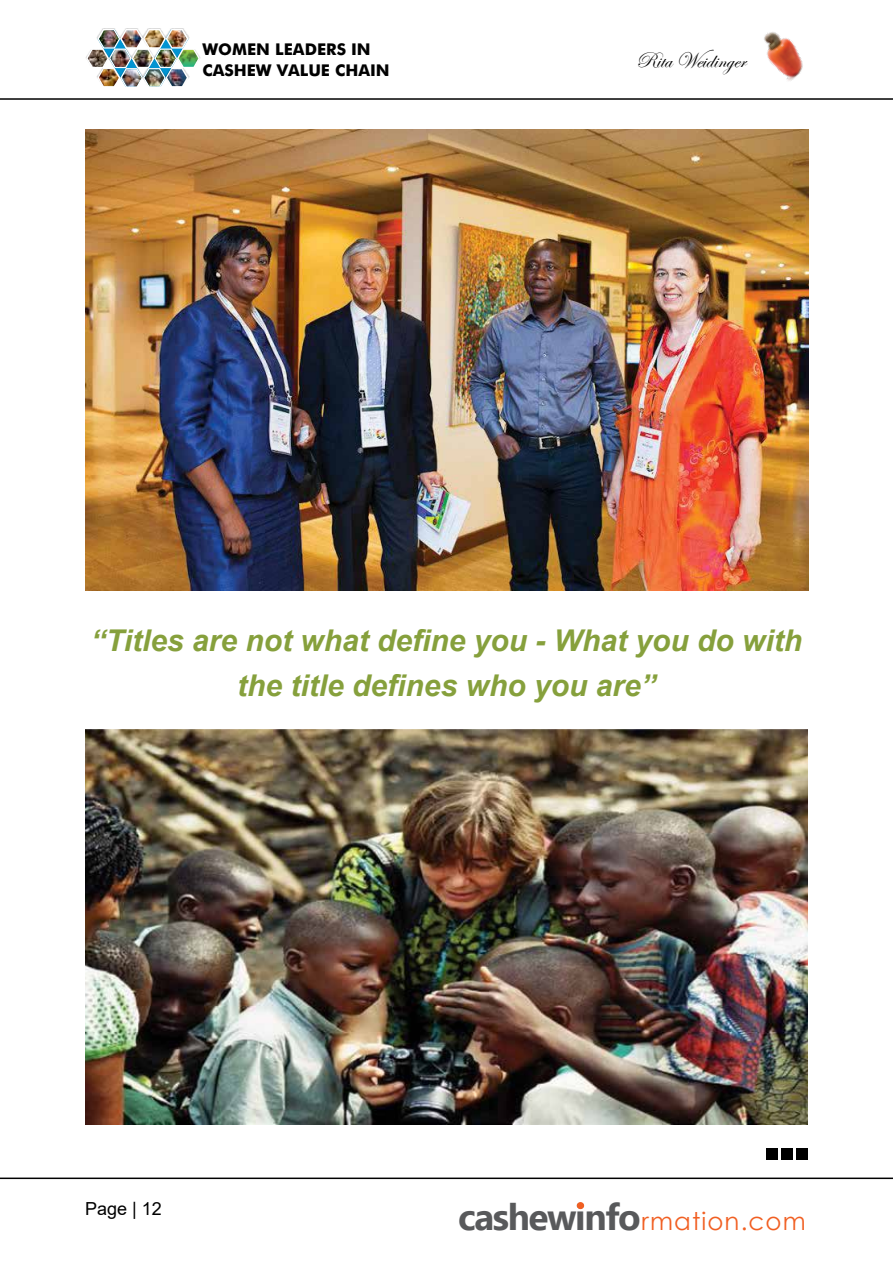
<style>
.page{position:relative;width:893px;height:1263px;background:#fff}
.page>*{position:absolute;margin:0;border:0;box-sizing:border-box;transform-origin:0 0}
.t1{font:italic 700 30px/45px "Arial";color:#86a03c;text-align:center}
.t2{font:24.45px "Century Gothic";letter-spacing:.045em;color:#f15f22}
.t3{font:22.5px "Edwardian Script ITC";color:#000101}
.t4{font:18px "Arial";color:#000}
.t5{font:700 16.2px/21.5px "Futura BT";color:#000}
.s1{font-family:"Ebrima";font-weight:700;font-size:37.05px;color:#58595b}
</style>
<div class="page">
<hr style="left:0;top:98px;width:893px;height:2px;background:#000">
<hr style="left:0;top:1177px;width:893px;height:2px;background:#000">
<img style="left:764px;top:32px;width:39px;height:49px">
<img style="left:86px;top:29px;width:114px;height:58px">
<img style="left:110px;top:50px;width:20px;height:17px">
<img style="left:156px;top:50px;width:20px;height:17px">
<img style="left:133px;top:50px;width:20px;height:17px">
<img style="left:88px;top:50px;width:19px;height:17px">
<img style="left:179px;top:50px;width:19px;height:17px">
<img style="left:167px;top:69px;width:20px;height:17px">
<div style="left:577px;top:1202px;width:7px;height:7px;background:#f15f22;border-radius:50%"></div>
<img style="left:85px;top:729px;width:722px;height:395px">
<img style="left:85px;top:129px;width:723px;height:461px">
<div style="left:766px;top:1148px;width:12px;height:12px;background:#000"></div>
<div style="left:781px;top:1148px;width:12px;height:12px;background:#000"></div>
<div style="left:796px;top:1148px;width:12px;height:12px;background:#000"></div>
<p class="t5" style="left:202px;top:38px;width:189px">WOMEN LEADERS IN<br>CASHEW VALUE CHAIN</p>
<p class="t3" style="left:636px;top:48px;width:111px">Rita Weidinger</p>
<p class="t1" style="left:91px;top:619px;width:713px">“Titles are not what define you - What you do with the title defines who you are”</p>
<p class="t4" style="left:85px;top:1196px;width:78px">Page | 12</p>
<p class="t2" style="left:458px;top:1204px;width:349px"><span class="s1">cashewinfo</span>rmation.com</p>
</div>
